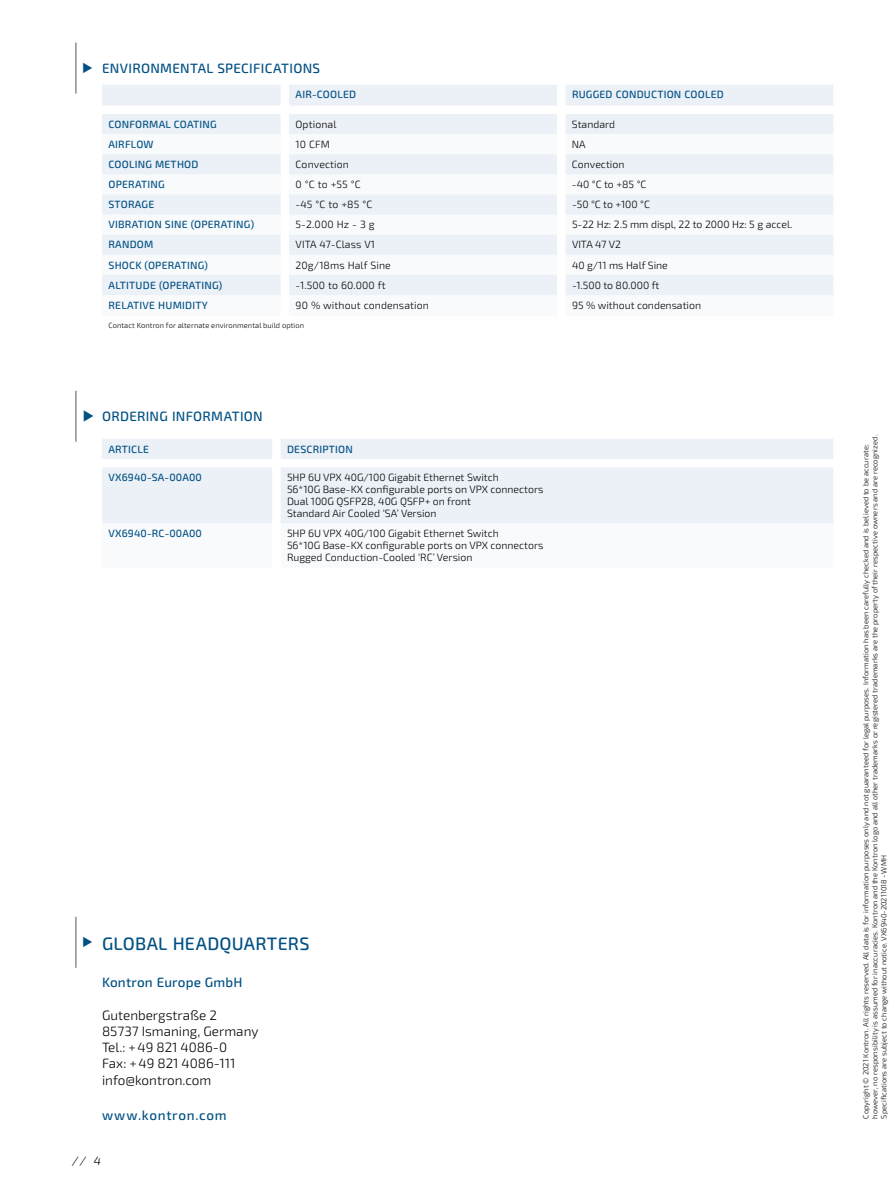
<style>
.page{position:relative;width:893px;height:1191px;background:#fff}
.page>*{position:absolute;margin:0;border:0;box-sizing:border-box;transform-origin:0 0}
.t1{font:500 18px "Sn T";letter-spacing:.01em;color:#005083}
.t2{font:300 13.5px/16.2px "Sn T";color:#000}
.t3{font:500 13.5px "Sn T";letter-spacing:.02em;color:#005083}
.t4{font:500 13.5px "Sn T";letter-spacing:.05em;color:#005083}
.t5{font:italic 300 12px "Sn T";color:#000}
.t6{font:300 10.5px/12px "Sn T";color:#000}
.t7{font:500 10.5px "Sn T";letter-spacing:.02em;color:#005083}
.t8{font:300 7.5px/9px "Sn T";letter-spacing:.01em;color:#000}
</style>
<div class="page">
<hr style="left:76px;top:916px;width:1px;height:51px;background:#575756">
<hr style="left:76px;top:391px;width:1px;height:51px;background:#575756">
<svg style="left:102px;top:439px;width:731px;height:84px;fill:#ecf0f7"></svg>
<hr style="left:76px;top:43px;width:1px;height:51px;background:#575756">
<svg style="left:102px;top:85px;width:731px;height:49px"></svg>
<svg style="left:102px;top:154px;width:731px;height:141px;fill:#ecf0f7"></svg>
<p class="t3" style="left:102px;top:60px;width:220px">ENVIRONMENTAL SPECIFICATIONS</p>
<p class="t7" style="left:296px;top:89px;width:62px">AIR-COOLED</p>
<p class="t7" style="left:572px;top:89px;width:153px">RUGGED CONDUCTION COOLED</p>
<p class="t7" style="left:108px;top:118px;width:110px">CONFORMAL COATING</p>
<p class="t6" style="left:296px;top:118px;width:42px">Optional</p>
<p class="t6" style="left:572px;top:118px;width:45px">Standard</p>
<p class="t7" style="left:108px;top:138px;width:47px">AIRFLOW</p>
<p class="t6" style="left:296px;top:138px;width:36px">10 CFM</p>
<p class="t6" style="left:572px;top:138px;width:15px">NA</p>
<p class="t7" style="left:109px;top:158px;width:91px">COOLING METHOD</p>
<p class="t6" style="left:296px;top:158px;width:55px">Convection</p>
<p class="t6" style="left:572px;top:158px;width:54px">Convection</p>
<p class="t7" style="left:109px;top:178px;width:58px">OPERATING</p>
<p class="t6" style="left:296px;top:179px;width:67px">0 °C to +55 °C</p>
<p class="t6" style="left:572px;top:179px;width:76px">-40 °C to +85 °C</p>
<p class="t7" style="left:109px;top:198px;width:47px">STORAGE</p>
<p class="t6" style="left:296px;top:199px;width:78px">-45 °C to +85 °C</p>
<p class="t6" style="left:572px;top:199px;width:80px">-50 °C to +100 °C</p>
<p class="t7" style="left:109px;top:218px;width:147px">VIBRATION SINE (OPERATING)</p>
<p class="t6" style="left:296px;top:219px;width:81px">5-2.000 Hz - 3 g</p>
<p class="t6" style="left:572px;top:219px;width:222px">5-22 Hz: 2.5 mm displ, 22 to 2000 Hz: 5 g accel.</p>
<p class="t7" style="left:109px;top:239px;width:46px">RANDOM</p>
<p class="t6" style="left:296px;top:239px;width:81px">VITA 47-Class V1</p>
<p class="t6" style="left:572px;top:239px;width:50px">VITA 47 V2</p>
<p class="t7" style="left:109px;top:259px;width:101px">SHOCK (OPERATING)</p>
<p class="t6" style="left:296px;top:259px;width:97px">20g/18ms Half Sine</p>
<p class="t6" style="left:572px;top:259px;width:97px">40 g/11 ms Half Sine</p>
<p class="t7" style="left:109px;top:279px;width:115px">ALTITUDE (OPERATING)</p>
<p class="t6" style="left:296px;top:279px;width:91px">-1.500 to 60.000 ft</p>
<p class="t6" style="left:572px;top:279px;width:89px">-1.500 to 80.000 ft</p>
<p class="t7" style="left:109px;top:299px;width:101px">RELATIVE HUMIDITY</p>
<p class="t6" style="left:296px;top:299px;width:135px">90 % without condensation</p>
<p class="t6" style="left:572px;top:299px;width:131px">95 % without condensation</p>
<p class="t8" style="left:108px;top:320px;width:197px">Contact Kontron for alternate environmental build option</p>
<p class="t3" style="left:102px;top:408px;width:162px">ORDERING INFORMATION</p>
<p class="t7" style="left:108px;top:443px;width:42px">ARTICLE</p>
<p class="t7" style="left:287px;top:443px;width:67px">DESCRIPTION</p>
<p class="t7" style="left:108px;top:471px;width:95px">VX6940-SA-00A00</p>
<p class="t6" style="left:287px;top:472px;width:258px">5HP 6U VPX 40G/100 Gigabit Ethernet Switch<br>56*10G Base-KX configurable ports on VPX connectors Dual 100G QSFP28, 40G QSFP+ on front<br>Standard Air Cooled ‘SA’ Version</p>
<p class="t7" style="left:108px;top:527px;width:95px">VX6940-RC-00A00</p>
<p class="t6" style="left:287px;top:528px;width:258px">5HP 6U VPX 40G/100 Gigabit Ethernet Switch<br>56*10G Base-KX configurable ports on VPX connectors<br>Rugged Conduction-Cooled ‘RC’ Version</p>
<h1 class="t1" style="left:102px;top:932px;width:209px">GLOBAL HEADQUARTERS</h1>
<p class="t3" style="left:102px;top:974px;width:142px">Kontron Europe GmbH</p>
<p class="t2" style="left:102px;top:1007px;width:158px">Gutenbergstraße 2<br>85737 Ismaning, Germany<br>Tel.: +49 821 4086-0<br>Fax: +49 821 4086-111 info@kontron.com</p>
<p class="t4" style="left:102px;top:1107px;width:126px">www.kontron.com</p>
<p class="t5" style="left:72px;top:1153px;width:30px">// 4</p>
<p class="t8" style="left:862px;top:1118px;width:685px;rotate:-90deg">Copyright © 2021 Kontron. All rights reserved. All data is for information purposes only and not guaranteed for legal purposes. Information has been carefully checked and is believed to be accurate; however, no responsibility is assumed for inaccuracies. Kontron and the Kontron logo and all other trademarks or registered trademarks are the property of their respective owners and are recognized.<br>Specifications are subject to change without notice. VX6940-20211018-WMH</p>
</div>
